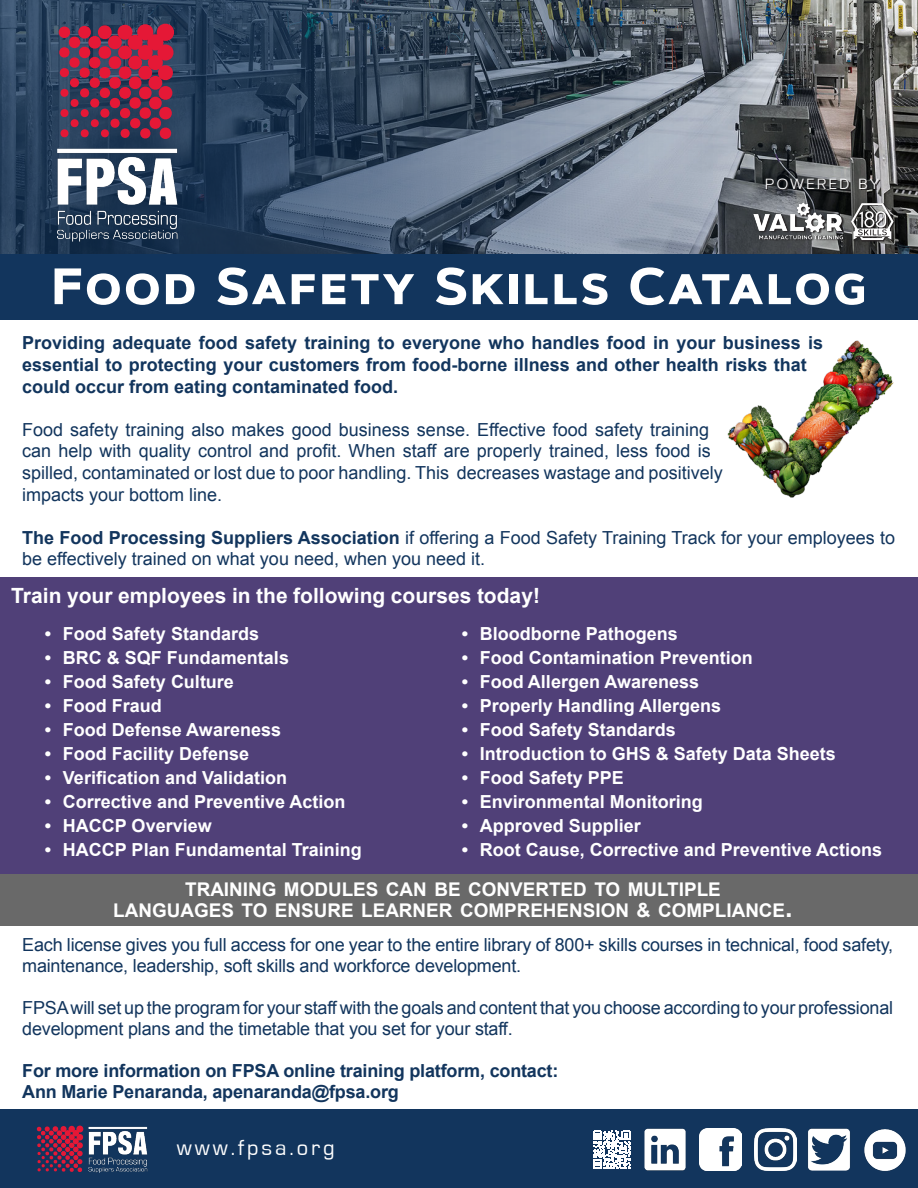
<style>
.page{position:relative;width:918px;height:1188px;background:#fff}
.page>*{position:absolute;margin:0;border:0;box-sizing:border-box;transform-origin:0 0}
.t1{font:700 51px "Artegra Sans SC";letter-spacing:.06em;color:#fff}
.t2{font:22.5px "Eurostile";letter-spacing:.13em;color:#fff}
.t3{font:700 21px "Arial";color:#fff}
.t4{font:700 18.9px "Arial";color:#fff}
.t5{font:18px/21.6px "Arial";color:#12355d}
.t6{font:700 18px "Arial";color:#fff}
.t7{font:700 18px/21.6px "Arial";color:#12355d}
.t8{font:300 18px "Artegra Sans SC";letter-spacing:.1em;color:#fff}
.s1{font-weight:700}
.s2{font-size:19.5px}
.s3{font-size:27px}
</style>
<div class="page">
<div style="left:0;top:1109px;width:918px;height:79px;background:#12355d"></div>
<img style="left:728px;top:341px;width:165px;height:156px">
<svg style="left:0;top:0;width:918px;height:254px;background:#4e5c6c"></svg>
<div style="left:0;top:254px;width:918px;height:66px;background:#12355d"></div>
<svg style="left:58px;top:24px;width:117px;height:116px;background:#862e4a"></svg>
<img style="left:54px;top:145px;width:126px;height:99px">
<img style="left:750px;top:199px;width:97px;height:45px">
<svg style="left:851px;top:203px;width:44px;height:39px"></svg>
<svg style="left:851px;top:203px;width:43px;height:37px"></svg>
<svg style="left:767px;top:180px;width:113px;height:10px"></svg>
<svg style="left:37px;top:1126px;width:47px;height:46px"></svg>
<img style="left:88px;top:1126px;width:60px;height:47px">
<img style="left:644px;top:1129px;width:42px;height:42px">
<img style="left:700px;top:1128px;width:42px;height:42px">
<svg style="left:593px;top:1131px;width:38px;height:37px"></svg>
<img style="left:754px;top:1128px;width:42px;height:42px">
<img style="left:808px;top:1129px;width:42px;height:42px">
<img style="left:864px;top:1129px;width:42px;height:42px">
<div style="left:0;top:577px;width:918px;height:297px;background:#504078"></div>
<div style="left:0;top:874px;width:918px;height:52px;background:#696969"></div>
<p class="t8" style="left:765px;top:171px;width:116px">powered by</p>
<p class="t1" style="left:52px;top:249px;width:815px">Food Safety Skills Catalog</p>
<p class="t7" style="left:22px;top:333px;width:803px">Providing adequate food safety training to everyone who handles food in your business is essential to protecting your customers from food-borne illness and other health risks that could occur from eating contaminated food.</p>
<p class="t5" style="left:22px;top:419px;width:702px">Food safety training also makes good business sense. Effective food safety training can help with quality control and profit. When staff are properly trained, less food is spilled, contaminated or lost due to poor handling. This decreases wastage and positively impacts your bottom line.</p>
<p class="t5" style="left:22px;top:527px;width:874px"><span class="s1">The Food Processing Suppliers Association</span> if offering a Food Safety Training Track for your employees to be effectively trained on what you need, when you need it.</p>
<p class="t3" style="left:11px;top:581px;width:530px">Train your employees in the following courses today!</p>
<p class="t6" style="left:462px;top:621px;width:218px">• Bloodborne Pathogens</p>
<p class="t6" style="left:462px;top:645px;width:293px">• Food Contamination Prevention</p>
<p class="t6" style="left:462px;top:669px;width:239px">• Food Allergen Awareness</p>
<p class="t6" style="left:462px;top:693px;width:261px">• Properly Handling Allergens</p>
<p class="t6" style="left:462px;top:717px;width:216px">• Food Safety Standards</p>
<p class="t6" style="left:462px;top:741px;width:376px">• Introduction to GHS &amp; Safety Data Sheets</p>
<p class="t6" style="left:462px;top:765px;width:164px">• Food Safety PPE</p>
<p class="t6" style="left:462px;top:789px;width:243px">• Environmental Monitoring</p>
<p class="t6" style="left:462px;top:813px;width:181px">• Approved Supplier</p>
<p class="t6" style="left:462px;top:837px;width:422px">• Root Cause, Corrective and Preventive Actions</p>
<p class="t4" style="left:185px;top:877px;width:537px">TRAINING MODULES CAN BE CONVERTED TO MULTIPLE</p>
<p class="t4" style="left:113px;top:898px;width:681px">LANGUAGES TO ENSURE LEARNER COMPREHENSION <span class="s2">&amp;</span> COMPLIANCE<span class="s3">.</span></p>
<p class="t6" style="left:45px;top:621px;width:216px">• Food Safety Standards</p>
<p class="t6" style="left:45px;top:645px;width:246px">• BRC &amp; SQF Fundamentals</p>
<p class="t6" style="left:45px;top:669px;width:191px">• Food Safety Culture</p>
<p class="t6" style="left:45px;top:693px;width:118px">• Food Fraud</p>
<p class="t6" style="left:45px;top:717px;width:238px">• Food Defense Awareness</p>
<p class="t6" style="left:45px;top:741px;width:206px">• Food Facility Defense</p>
<p class="t6" style="left:45px;top:765px;width:244px">• Verification and Validation</p>
<p class="t6" style="left:45px;top:789px;width:302px">• Corrective and Preventive Action</p>
<p class="t6" style="left:45px;top:813px;width:168px">• HACCP Overview</p>
<p class="t6" style="left:45px;top:837px;width:318px">• HACCP Plan Fundamental Training</p>
<p class="t5" style="left:22px;top:934px;width:873px;line-height:21px">Each license gives you full access for one year to the entire library of 800+ skills courses in technical, food safety, maintenance, leadership, soft skills and workforce development.</p>
<p class="t5" style="left:22px;top:997px;width:873px;line-height:21px">FPSA will set up the program for your staff with the goals and content that you choose according to your professional development plans and the timetable that you set for your staff.</p>
<p class="t7" style="left:22px;top:1060px;width:538px">For more information on FPSA online training platform, contact:</p>
<p class="t7" style="left:22px;top:1081px;width:378px">Ann Marie Penaranda, apenaranda@fpsa.org</p>
<p class="t2" style="left:177px;top:1135px;width:159px">www.fpsa.org</p>
</div>
